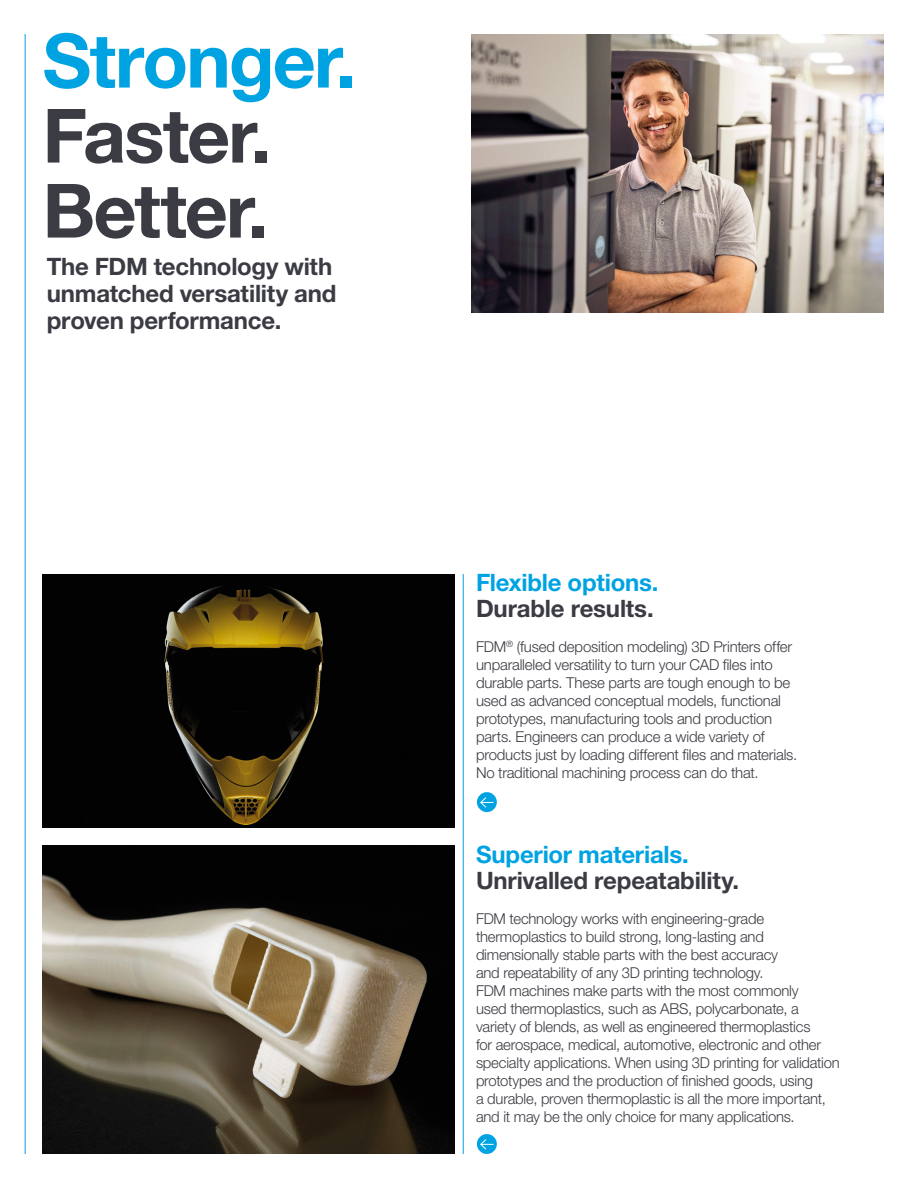
<style>
.page{position:relative;width:918px;height:1188px;background:#fff}
.page>*{position:absolute;margin:0;border:0;box-sizing:border-box;transform-origin:0 0}
.t1{font:700 75px/75px "Helvetica Neue LT Std";letter-spacing:-.025em;color:#3b3c43}
.t2{font:700 75px "Helvetica Neue LT Std";letter-spacing:-.025em;color:#00a3e2}
.t3{font:700 24px/27px "Helvetica Neue LT Std";letter-spacing:-.01em;color:#3b3c43}
.t4{font:700 24px "Helvetica Neue LT Std";letter-spacing:-.01em;color:#00a3e2}
.t5{font:300 15px/18px "Helvetica Neue LT Std";letter-spacing:-.015em;color:#3b3c43}
</style>
<div class="page">
<img style="left:43px;top:574px;width:412px;height:254px">
<hr style="left:463px;top:574px;width:1px;height:580px;background:#00a3e2">
<hr style="left:25px;top:34px;width:1px;height:1120px;background:#00a3e2">
<div style="left:477px;top:792px;width:20px;height:20px;background:#00a3e2;border-radius:50%"></div>
<svg style="left:480px;top:797px;width:14px;height:11px"></svg>
<div style="left:477px;top:1134px;width:20px;height:20px;background:#00a3e2;border-radius:50%"></div>
<svg style="left:480px;top:1139px;width:14px;height:11px"></svg>
<img style="left:43px;top:846px;width:412px;height:308px">
<img style="left:472px;top:34px;width:412px;height:278px">
<h1 class="t2" style="left:43px;top:14px;width:316px">Stronger.</h1>
<h1 class="t1" style="left:43px;top:97px;width:230px">Faster.<br>Better.</h1>
<h2 class="t3" style="left:47px;top:252px;width:291px">The FDM technology with unmatched versatility and proven performance.</h2>
<h2 class="t4" style="left:476px;top:568px;width:184px">Flexible options.</h2>
<h2 class="t3" style="left:476px;top:594px;width:179px">Durable results.</h2>
<p class="t5" style="left:476px;top:637px;width:323px">FDM<sup>®</sup> (fused deposition modeling) 3D Printers offer unparalleled versatility to turn your CAD files into durable parts. These parts are tough enough to be used as advanced conceptual models, functional prototypes, manufacturing tools and production parts. Engineers can produce a wide variety of products just by loading different files and materials.<br>No traditional machining process can do that.</p>
<h2 class="t4" style="left:476px;top:840px;width:214px">Superior materials.</h2>
<h2 class="t3" style="left:476px;top:866px;width:265px">Unrivalled repeatability.</h2>
<p class="t5" style="left:476px;top:909px;width:365px">FDM technology works with engineering-grade thermoplastics to build strong, long-lasting and dimensionally stable parts with the best accuracy<br>and repeatability of any 3D printing technology.<br>FDM machines make parts with the most commonly<br>used thermoplastics, such as ABS, polycarbonate, a variety of blends, as well as engineered thermoplastics<br>for aerospace, medical, automotive, electronic and other specialty applications. When using 3D printing for validation prototypes and the production of finished goods, using<br>a durable, proven thermoplastic is all the more important, and it may be the only choice for many applications.</p>
</div>
